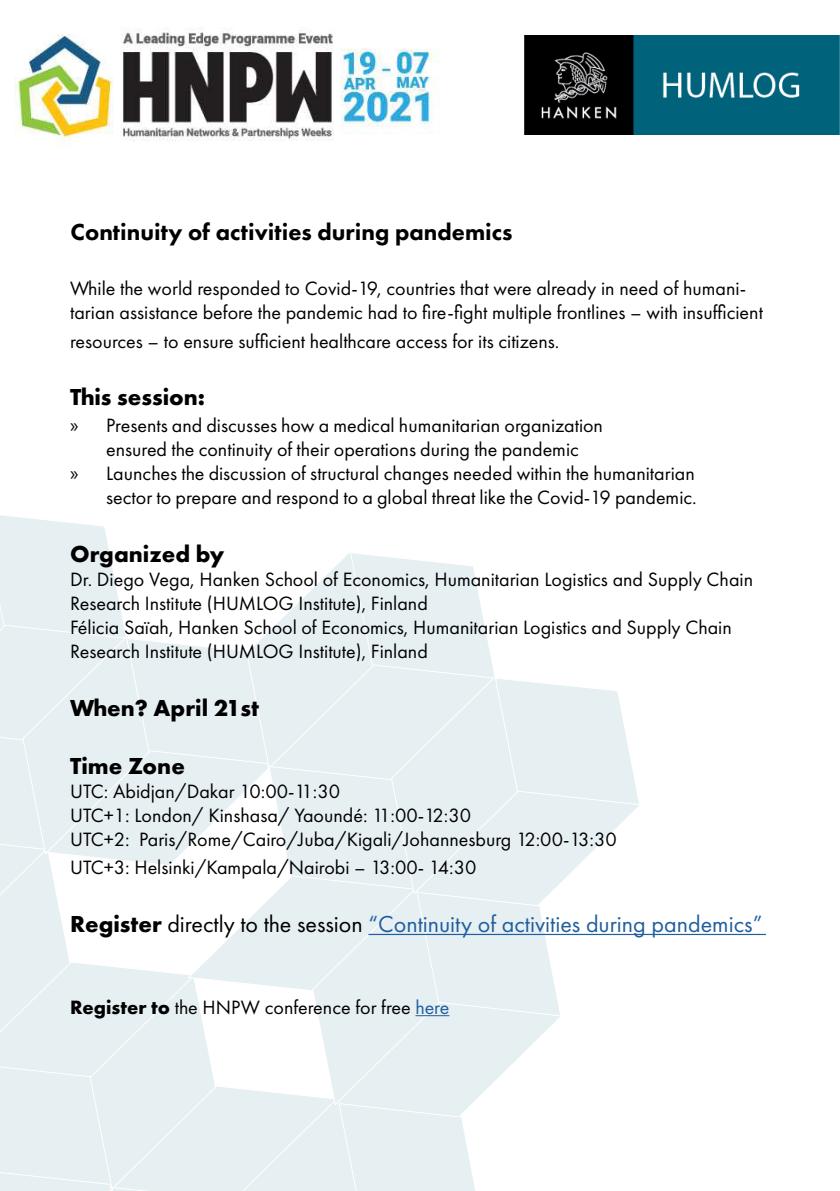
<style>
.page{position:relative;width:840px;height:1191px;background:#fff}
.page>*{position:absolute;margin:0;border:0;box-sizing:border-box;transform-origin:0 0}
.t1{font:24px "Futura PT";color:#215e9e}
.t2{font:700 24px "Futura PT";color:#000}
.t3{font:800 24px "Futura PT";color:#000}
.t4{font:20px/24px "Futura PT";color:#000}
.s1{font-family:"Myriad Pro"}
.s2{font-weight:700;color:#000}
.s3{color:#000}
.s4{font-weight:700}
.s5{color:#215e9e}
</style>
<div class="page">
<svg style="left:0;top:515px;width:641px;height:676px"></svg>
<img style="left:14px;top:27px;width:426px;height:119px">
<hr style="left:368px;top:934px;width:397px;height:1px;background:#215e9e">
<hr style="left:415px;top:1015px;width:34px;height:1px;background:#215e9e">
<img style="left:524px;top:36px;width:315px;height:99px">
<p class="t3" style="left:70px;top:216px;width:443px">Continuity of activities during pandemics</p>
<p class="t4" style="left:70px;top:276px;width:694px">While the world responded to Covid-19, countries that were already in need of humani&shy;tarian assistance before the pandemic had to fire-fight multiple frontlines – with insufficient</p>
<p class="t4" style="left:70px;top:329px;width:490px">resources – to ensure sufficient healthcare access for its citizens.</p>
<p class="t2" style="left:70px;top:382px;width:136px">This session:</p>
<p class="t4" style="left:70px;top:413px;width:534px"><span class="s1">»</span> Presents and discusses how a medical humanitarian organization</p>
<p class="t4" style="left:106px;top:437px;width:474px">ensured the continuity of their operations during the pandemic</p>
<p class="t4" style="left:70px;top:461px;width:626px"><span class="s1">»</span> Launches the discussion of structural changes needed within the humanitarian</p>
<p class="t4" style="left:106px;top:485px;width:592px">sector to prepare and respond to a global threat like the Covid-19 pandemic.</p>
<p class="t2" style="left:70px;top:539px;width:156px">Organized by</p>
<p class="t4" style="left:70px;top:567px;width:684px">Dr. Diego Vega, Hanken School of Economics, Humanitarian Logistics and Supply Chain Research Institute (HUMLOG Institute), Finland<br>Félicia Saïah, Hanken School of Economics, Humanitarian Logistics and Supply Chain Research Institute (HUMLOG Institute), Finland</p>
<p class="t2" style="left:70px;top:692px;width:190px">When? April 21st</p>
<p class="t2" style="left:70px;top:750px;width:116px">Time Zone</p>
<p class="t4" style="left:70px;top:779px;width:548px">UTC: Abidjan/Dakar 10:00-11:30<br>UTC+1: London/ Kinshasa/ Yaoundé: 11:00-12:30<br>UTC+2: Paris/Rome/Cairo/Juba/Kigali/Johannesburg 12:00-13:30</p>
<p class="t4" style="left:70px;top:855px;width:407px">UTC+3: Helsinki/Kampala/Nairobi – 13:00- 14:30</p>
<p class="t1" style="left:70px;top:909px;width:693px"><span class="s2">Register</span> <span class="s3">directly to the session</span> “Continuity of activities during pandemics”</p>
<p class="t4" style="left:70px;top:995px;width:380px"><span class="s4">Register to</span> the HNPW conference for free <span class="s5">here</span></p>
</div>
